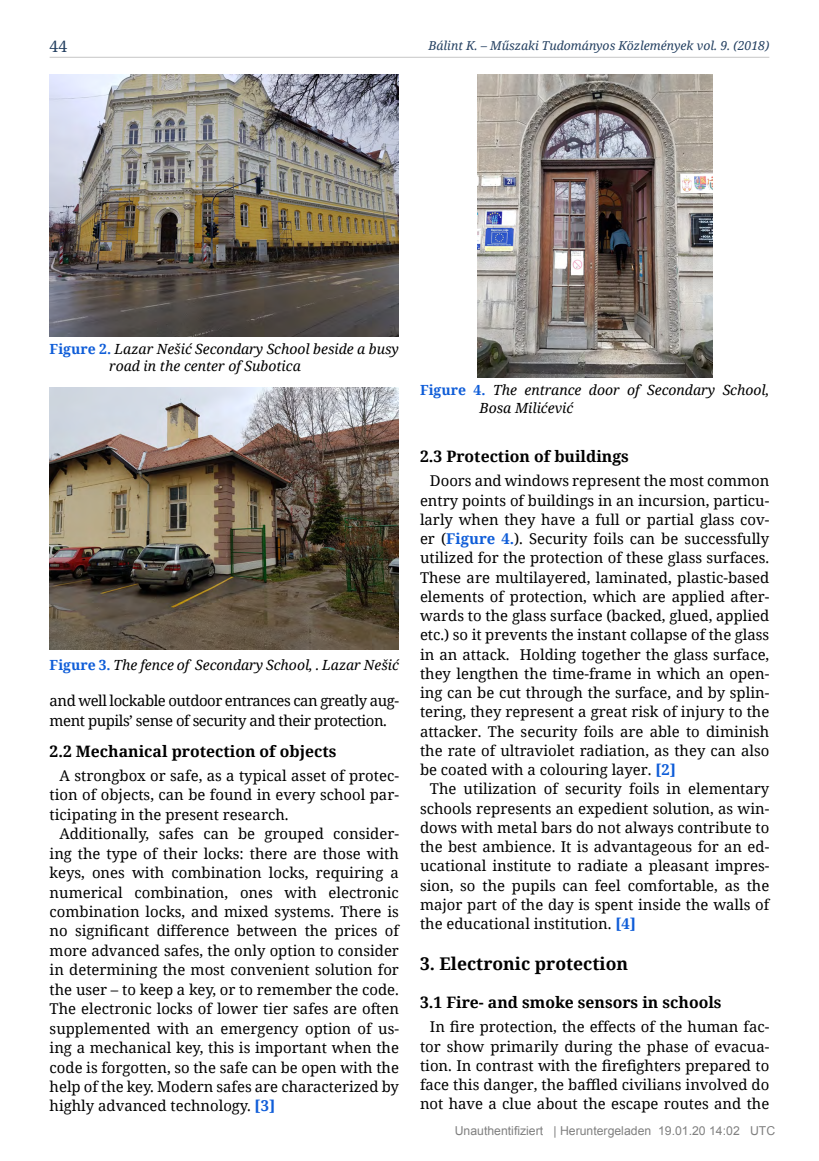
<style>
.page{position:relative;width:819px;height:1161px;background:#fff}
.page>*{position:absolute;margin:0;border:0;box-sizing:border-box;transform-origin:0 0}
.t1{font:700 17.5px "Noto Serif";color:#000}
.t2{font:700 15.75px "Noto Serif";color:#000}
.t3{font:15.75px "Noto Serif";color:#244061}
.t4{font:14.88px/19.2px "Noto Serif";color:#000;text-align:justify}
.t5{font:14.88px/19.4px "Noto Serif";letter-spacing:-.03em;color:#000}
.t6{font:italic 14px/17.5px "Noto Serif";color:#000}
.t7{font:italic 12.25px "Noto Serif";color:#244061}
.t8{font:12.25px "Arial";color:#808080}
.s1{font-weight:700;font-style:normal;color:#0f5dd8}
.s2{font-weight:700;color:#0f5dd8}
</style>
<div class="page">
<hr style="left:50px;top:57px;width:719px;height:1px;background:#c6c6c6">
<img style="left:50px;top:74px;width:349px;height:262px">
<img style="left:50px;top:388px;width:349px;height:262px">
<img style="left:477px;top:74px;width:235px;height:304px">
<p class="t3" style="left:50px;top:35px;width:19px">44</p>
<p class="t7" style="left:428px;top:37px;width:342px">Bálint K. – Műszaki Tudományos Közlemények vol. 9. (2018)</p>
<p class="t6" style="left:109px;top:339px;width:291px;text-indent:-60px"><span class="s1">Figure 2.</span> Lazar Nešić Secondary School beside a busy road in the center of Subotica</p>
<p class="t6" style="left:50px;top:655px;width:351px"><span class="s1">Figure 3.</span> The fence of Secondary School, . Lazar Nešić</p>
<p class="t5" style="left:50px;top:691px;width:351px">and well lockable outdoor entrances can greatly aug&shy;ment pupils’ sense of security and their protection.</p>
<p class="t2" style="left:50px;top:740px;width:288px">2.2 Mechanical protection of objects</p>
<p class="t4" style="left:50px;top:765px;width:351px;text-indent:10px">A strongbox or safe, as a typical asset of protec&shy;tion of objects, can be found in every school par&shy;ticipating in the present research.</p>
<p class="t4" style="left:50px;top:823px;width:351px;text-indent:10px">Additionally, safes can be grouped consider&shy;ing the type of their locks: there are those with keys, ones with combination locks, requiring a numerical combination, ones with electronic combination locks, and mixed systems. There is no significant difference between the prices of more advanced safes, the only option to consider in determining the most convenient solution for the user – to keep a key, or to remember the code.<br>The electronic locks of lower tier safes are often supplemented with an emergency option of us&shy;ing a mechanical key, this is important when the code is forgotten, so the safe can be open with the help of the key. Modern safes are characterized by highly advanced technology. <span class="s2">[3]</span></p>
<p class="t6" style="left:479px;top:381px;width:291px;text-indent:-60px"><span class="s1">Figure 4.</span> The entrance door of Secondary School,<br>Bosa Milićević</p>
<p class="t2" style="left:420px;top:445px;width:210px">2.3 Protection of buildings</p>
<p class="t4" style="left:420px;top:471px;width:351px;text-indent:10px">Doors and windows represent the most common entry points of buildings in an incursion, particu&shy;larly when they have a full or partial glass cov&shy;er (<span class="s2">Figure 4.</span>). Security foils can be successfully utilized for the protection of these glass surfaces.<br>These are multilayered, laminated, plastic-based elements of protection, which are applied after&shy;wards to the glass surface (backed, glued, applied etc.) so it prevents the instant collapse of the glass in an attack. Holding together the glass surface, they lengthen the time-frame in which an open&shy;ing can be cut through the surface, and by splin&shy;tering, they represent a great risk of injury to the attacker. The security foils are able to diminish the rate of ultraviolet radiation, as they can also be coated with a colouring layer. <span class="s2">[2]</span></p>
<p class="t4" style="left:420px;top:779px;width:351px;text-indent:10px">The utilization of security foils in elementary schools represents an expedient solution, as win&shy;dows with metal bars do not always contribute to the best ambience. It is advantageous for an ed&shy;ucational institute to radiate a pleasant impres&shy;sion, so the pupils can feel comfortable, as the major part of the day is spent inside the walls of the educational institution. <span class="s2">[4]</span></p>
<p class="t1" style="left:420px;top:951px;width:209px">3. Electronic protection</p>
<p class="t2" style="left:420px;top:991px;width:303px">3.1 Fire- and smoke sensors in schools</p>
<p class="t4" style="left:420px;top:1017px;width:351px;text-indent:10px">In fire protection, the effects of the human fac&shy;tor show primarily during the phase of evacua&shy;tion. In contrast with the firefighters prepared to face this danger, the baffled civilians involved do not have a clue about the escape routes and the</p>
<p class="t8" style="left:454px;top:1126px;width:322px">Unauthentifiziert | Heruntergeladen 19.01.20 14:02 UTC</p>
</div>
